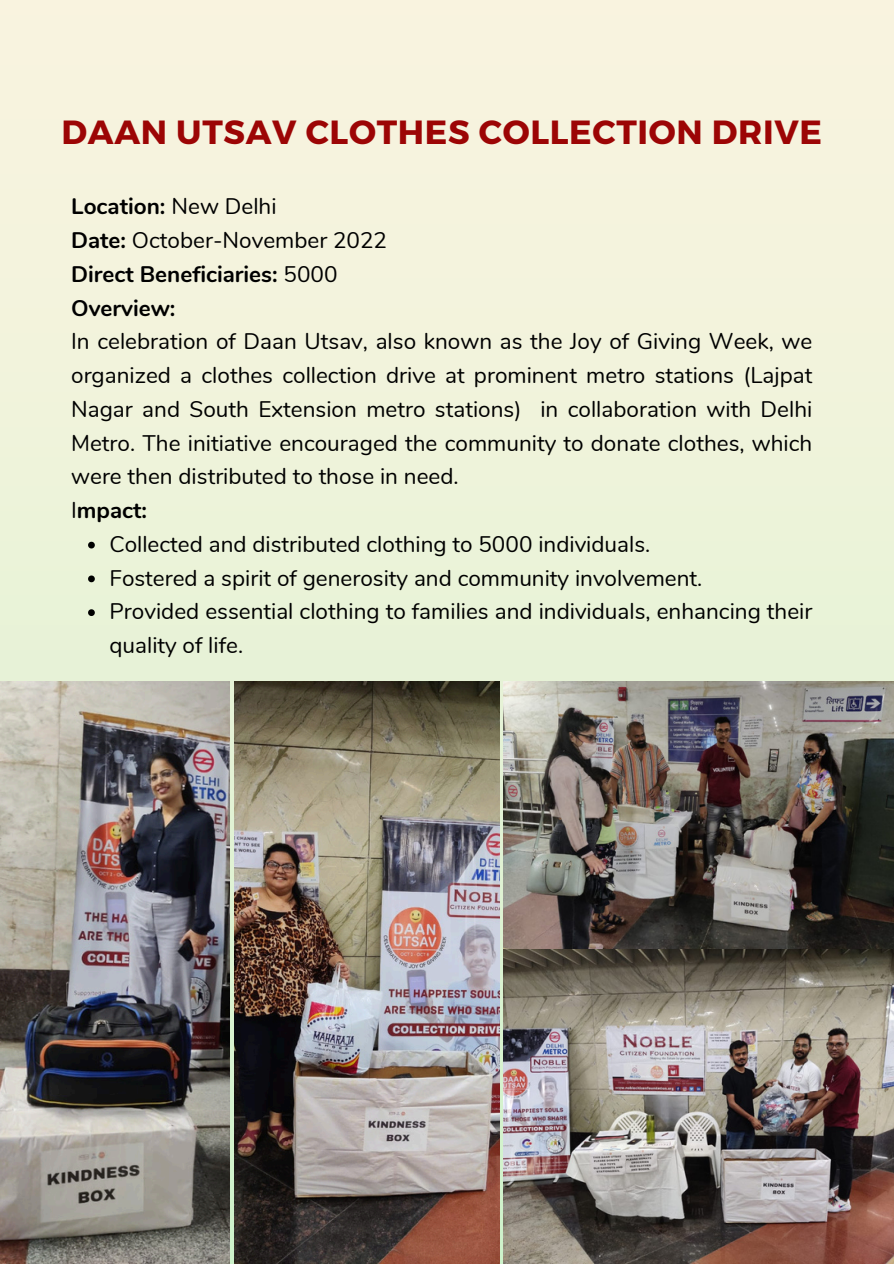
<style>
.page{position:relative;width:894px;height:1264px;background:#fff}
.page>*{position:absolute;margin:0;border:0;box-sizing:border-box;transform-origin:0 0}
.t1{font:700 33.45px "Montserrat";letter-spacing:.02em;color:#9c0505}
.t2{font:22.5px/33.8px "Nunito";color:#000;text-align:justify}
.t3{font:700 22.5px "Nunito";color:#000}
.s1{font-weight:400}
.s2{font-weight:700}
</style>
<div class="page">
<div style="left:0;top:0;width:893px;height:1263px;background:#f2f3dc"></div>
<img style="left:504px;top:682px;width:389px;height:581px">
<img style="left:0;top:682px;width:230px;height:580px">
<img style="left:234px;top:682px;width:265px;height:581px">
<svg style="left:88px;top:541px;width:7px;height:7px"></svg>
<svg style="left:88px;top:575px;width:7px;height:7px"></svg>
<svg style="left:88px;top:609px;width:7px;height:7px"></svg>
<p class="t1" style="left:61px;top:110px;width:762px">DAAN UTSAV CLOTHES COLLECTION DRIVE</p>
<p class="t3" style="left:71px;top:191px;width:207px">Location: <span class="s1">New Delhi</span></p>
<h2 class="t2" style="left:71px;top:224px;width:317px"><span class="s2">Date:</span> October-November 2022</h2>
<p class="t3" style="left:71px;top:259px;width:268px">Direct Beneficiaries: <span class="s1">5000</span></p>
<p class="t3" style="left:71px;top:293px;width:106px">Overview:</p>
<p class="t2" style="left:71px;top:325px;width:742px">In celebration of Daan Utsav, also known as the Joy of Giving Week, we organized a clothes collection drive at prominent metro stations (Lajpat Nagar and South Extension metro stations) in collaboration with Delhi Metro. The initiative encouraged the community to donate clothes, which were then distributed to those in need.</p>
<p class="t3" style="left:71px;top:495px;width:77px"><span class="s1">I</span>mpact:</p>
<p class="t2" style="left:109px;top:527px;width:542px">Collected and distributed clothing to 5000 individuals.</p>
<p class="t2" style="left:109px;top:561px;width:594px">Fostered a spirit of generosity and community involvement.</p>
<p class="t2" style="left:109px;top:595px;width:704px">Provided essential clothing to families and individuals, enhancing their quality of life.</p>
</div>
